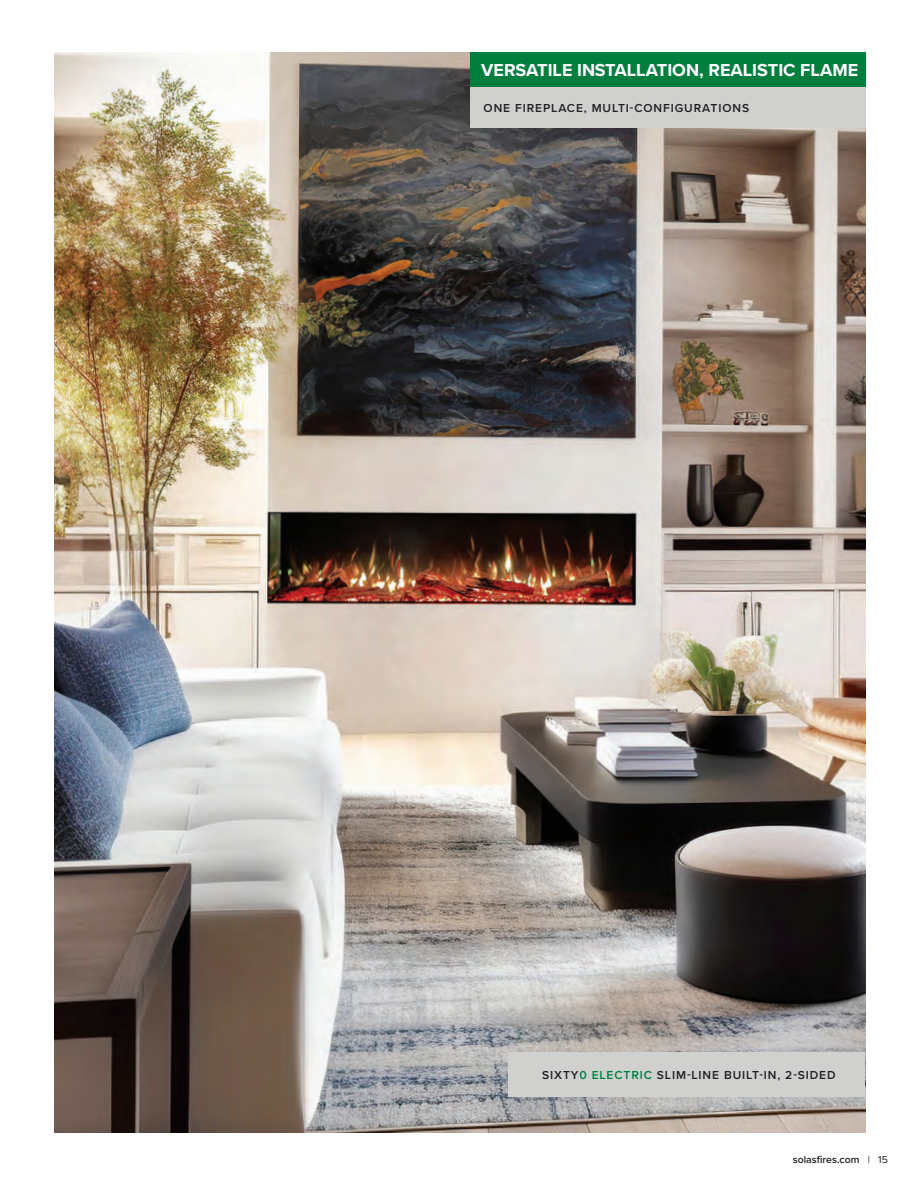
<style>
.page{position:relative;width:920px;height:1187px;background:#fff}
.page>*{position:absolute;margin:0;border:0;box-sizing:border-box;transform-origin:0 0}
.t1{font:700 18px "Proxima Nova";color:#fff}
.t2{font:600 12px "Proxima Nova";letter-spacing:.075em;color:#231f20}
.t3{font:600 10.5px "Proxima Nova";color:#231f20}
.s1{color:#007e3d}
.s2{font-weight:400}
</style>
<div class="page">
<img style="left:54px;top:52px;width:810px;height:1080px">
<div style="left:470px;top:87px;width:394px;height:40px;background:#d0d0cf"></div>
<div style="left:470px;top:52px;width:394px;height:35px;background:#007e3d"></div>
<div style="left:508px;top:1051px;width:356px;height:45px;background:#d0d0cf"></div>
<p class="t1" style="left:481px;top:56px;width:378px">VERSATILE INSTALLATION, REALISTIC FLAME</p>
<p class="t2" style="left:483px;top:99px;width:267px">ONE FIREPLACE, MULTI-CONFIGURATIONS</p>
<p class="t2" style="left:542px;top:1065px;width:295px">SIXTY<span class="s1">0 ELECTRIC</span> SLIM-LINE BUILT-IN, 2-SIDED</p>
<p class="t3" style="left:792px;top:1151px;width:97px">solasfires.com <span class="s2">| 15</span></p>
</div>
